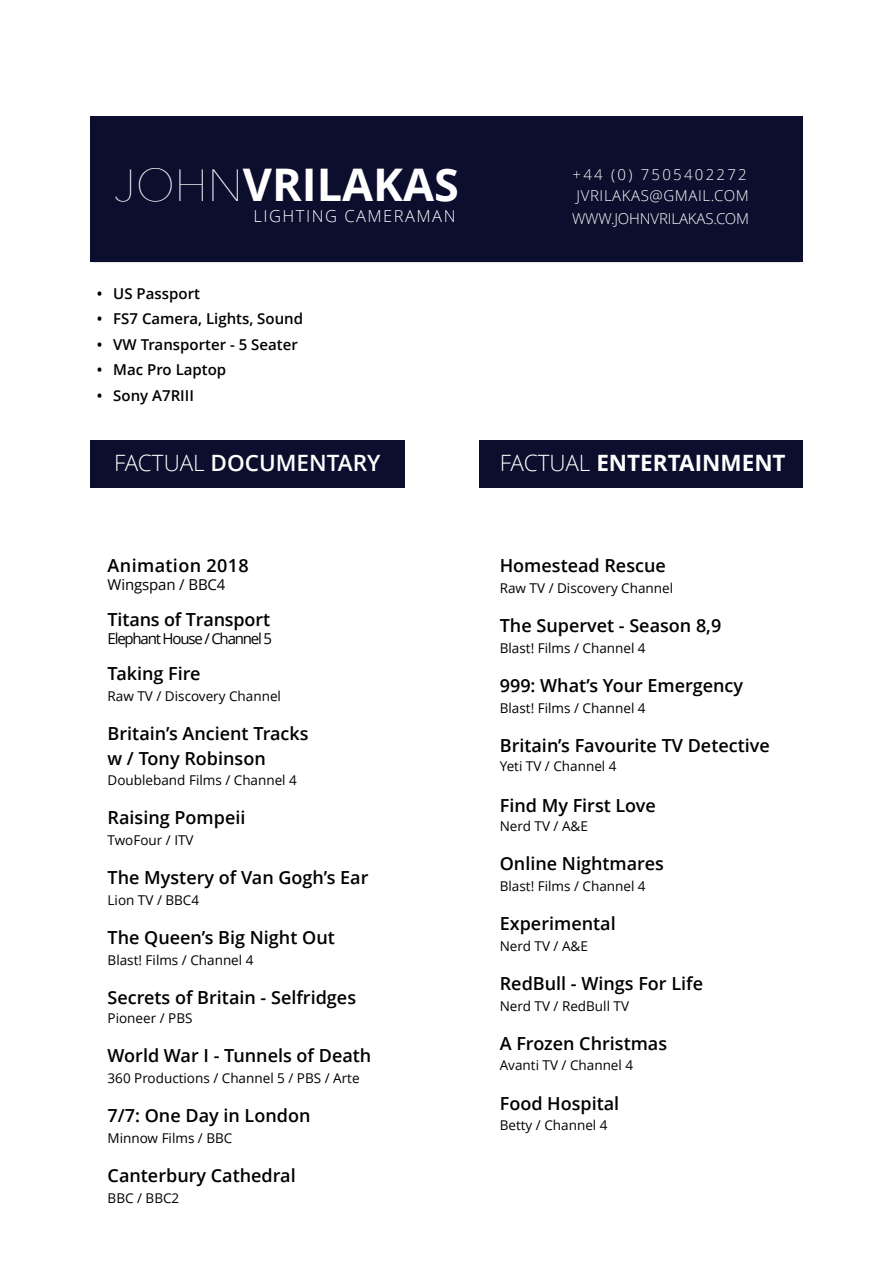
<style>
.page{position:relative;width:893px;height:1263px;background:#fff}
.page>*{position:absolute;margin:0;border:0;box-sizing:border-box;transform-origin:0 0}
.t1{font:700 45px "Open Sans";color:#fff}
.t2{font:700 22.5px "Open Sans";color:#fff}
.t3{font:600 22.5px "Open Sans";color:#fff}
.t4{font:600 18px/25.5px "Open Sans";color:#000}
.t5{font:600 18px "Open Sans";letter-spacing:.02em;color:#000}
.t6{font:300 16.5px "Open Sans";letter-spacing:.09em;color:#fff}
.t7{font:600 15px "Open Sans";color:#000}
.t8{font:300 15px/21px "Open Sans";letter-spacing:.04em;color:#fff}
.t9{font:15px "Open Sans";letter-spacing:-.08em;color:#000}
.t10{font:300 15px "Open Sans";letter-spacing:-.01em;color:#fff}
.t11{font:15px "Open Sans";letter-spacing:-.01em;color:#000}
.t12{font:13.5px "Open Sans";color:#000}
.s1{font-family:"Avenir Next";font-weight:200}
.s2{font-weight:300}
</style>
<div class="page">
<div style="left:90px;top:116px;width:712px;height:146px;background:#0c0e2d"></div>
<div style="left:90px;top:441px;width:314px;height:47px;background:#0c0e2d"></div>
<div style="left:479px;top:441px;width:323px;height:47px;background:#0c0e2d"></div>
<h1 class="t1" style="left:114px;top:167px;width:346px"><span class="s1">JOHN</span>VRILAKAS</h1>
<p class="t6" style="left:253px;top:209px;width:203px">LIGHTING CAMERAMAN</p>
<p class="t7" style="left:97px;top:287px;width:105px">• US Passport</p>
<p class="t7" style="left:97px;top:313px;width:208px">• FS7 Camera, Lights, Sound</p>
<p class="t7" style="left:97px;top:338px;width:203px">• VW Transporter - 5 Seater</p>
<p class="t7" style="left:97px;top:364px;width:131px">• Mac Pro Laptop</p>
<p class="t7" style="left:97px;top:389px;width:99px">• Sony A7RIII</p>
<p class="t8" style="left:572px;top:166px;width:178px">+44 (0) 7505402272<br>JVRILAKAS@GMAIL.COM</p>
<p class="t10" style="left:572px;top:212px;width:179px">WWW.JOHNVRILAKAS.COM</p>
<p class="t3" style="left:114px;top:454px;width:268px"><span class="s2">FACTUAL</span> DOCUMENTARY</p>
<p class="t2" style="left:500px;top:454px;width:287px"><span class="s2">FACTUAL</span> ENTERTAINMENT</p>
<p class="t5" style="left:108px;top:558px;width:143px">Animation 2018</p>
<p class="t11" style="left:108px;top:578px;width:119px">Wingspan / BBC4</p>
<p class="t4" style="left:108px;top:608px;width:164px">Titans of Transport</p>
<p class="t9" style="left:108px;top:632px;width:166px">Elephant House / Channel 5</p>
<p class="t4" style="left:108px;top:662px;width:94px">Taking Fire</p>
<p class="t12" style="left:108px;top:690px;width:175px">Raw TV / Discovery Channel</p>
<p class="t4" style="left:108px;top:722px;width:202px">Britain’s Ancient Tracks w / Tony Robinson</p>
<p class="t12" style="left:108px;top:774px;width:191px">Doubleband Films / Channel 4</p>
<p class="t4" style="left:108px;top:806px;width:139px">Raising Pompeii</p>
<p class="t12" style="left:108px;top:834px;width:87px">TwoFour / ITV</p>
<p class="t4" style="left:108px;top:866px;width:262px">The Mystery of Van Gogh’s Ear</p>
<p class="t12" style="left:108px;top:894px;width:93px">Lion TV / BBC4</p>
<p class="t4" style="left:108px;top:926px;width:229px">The Queen’s Big Night Out</p>
<p class="t12" style="left:108px;top:954px;width:147px">Blast! Films / Channel 4</p>
<p class="t4" style="left:108px;top:986px;width:250px">Secrets of Britain - Selfridges</p>
<p class="t12" style="left:108px;top:1013px;width:86px">Pioneer / PBS</p>
<p class="t4" style="left:108px;top:1045px;width:265px">World War I - Tunnels of Death</p>
<p class="t12" style="left:108px;top:1073px;width:253px">360 Productions / Channel 5 / PBS / Arte</p>
<p class="t4" style="left:108px;top:1105px;width:204px">7/7: One Day in London</p>
<p class="t12" style="left:108px;top:1133px;width:126px">Minnow Films / BBC</p>
<p class="t4" style="left:108px;top:1165px;width:189px">Canterbury Cathedral</p>
<p class="t12" style="left:108px;top:1193px;width:73px">BBC / BBC2</p>
<p class="t4" style="left:500px;top:554px;width:167px">Homestead Rescue</p>
<p class="t12" style="left:500px;top:582px;width:175px">Raw TV / Discovery Channel</p>
<p class="t4" style="left:500px;top:614px;width:223px">The Supervet - Season 8,9</p>
<p class="t12" style="left:500px;top:642px;width:147px">Blast! Films / Channel 4</p>
<p class="t4" style="left:500px;top:674px;width:245px">999: What’s Your Emergency</p>
<p class="t12" style="left:500px;top:702px;width:147px">Blast! Films / Channel 4</p>
<p class="t4" style="left:500px;top:734px;width:271px">Britain’s Favourite TV Detective</p>
<p class="t12" style="left:500px;top:761px;width:118px">Yeti TV / Channel 4</p>
<p class="t4" style="left:500px;top:794px;width:158px">Find My First Love</p>
<p class="t12" style="left:500px;top:821px;width:90px">Nerd TV / A&amp;E</p>
<p class="t4" style="left:500px;top:853px;width:165px">Online Nightmares</p>
<p class="t12" style="left:500px;top:881px;width:147px">Blast! Films / Channel 4</p>
<p class="t4" style="left:500px;top:913px;width:117px">Experimental</p>
<p class="t12" style="left:500px;top:941px;width:90px">Nerd TV / A&amp;E</p>
<p class="t4" style="left:500px;top:973px;width:205px">RedBull - Wings For Life</p>
<p class="t12" style="left:500px;top:1001px;width:131px">Nerd TV / RedBull TV</p>
<p class="t4" style="left:500px;top:1033px;width:169px">A Frozen Christmas</p>
<p class="t12" style="left:500px;top:1059px;width:135px">Avanti TV / Channel 4</p>
<p class="t4" style="left:500px;top:1093px;width:121px">Food Hospital</p>
<p class="t12" style="left:500px;top:1119px;width:109px">Betty / Channel 4</p>
</div>
